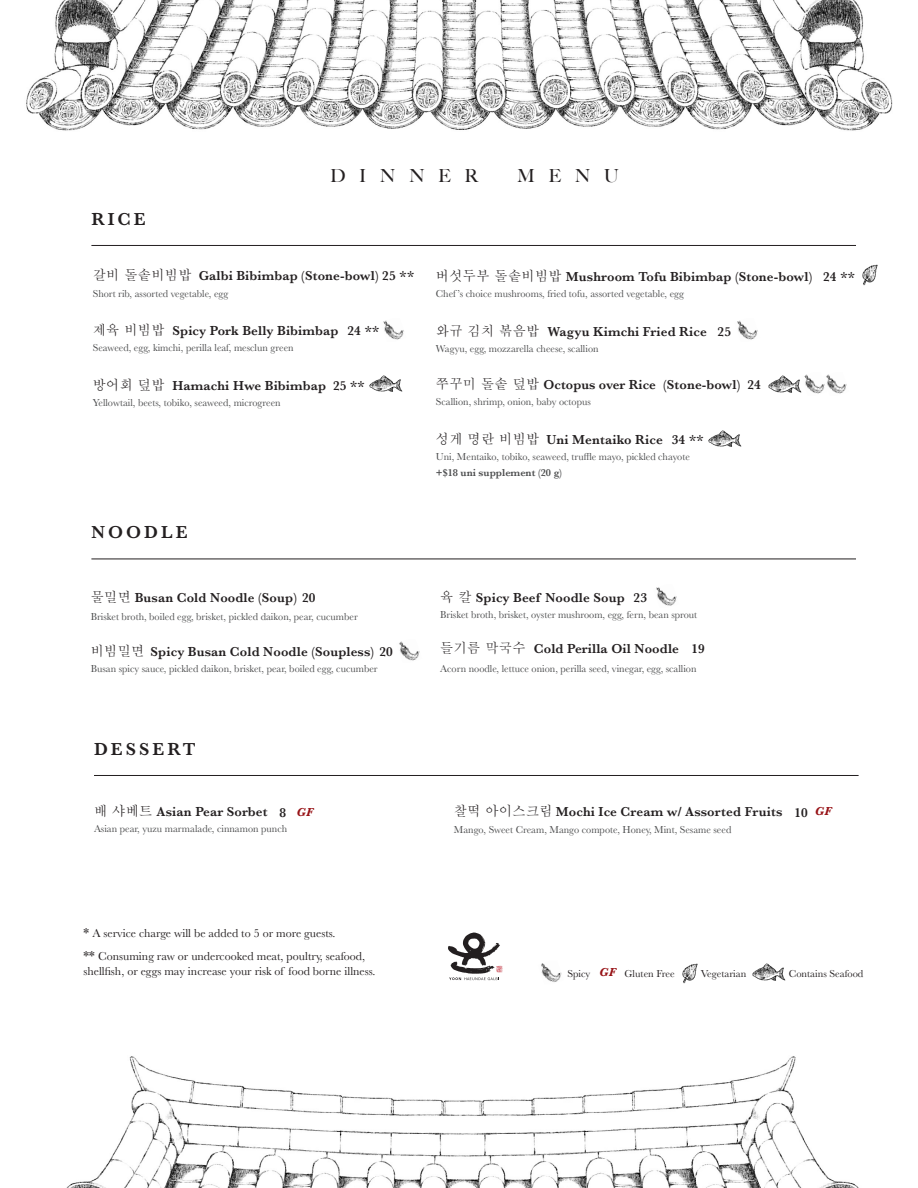
<style>
.page{position:relative;width:918px;height:1188px;background:#fff}
.page>*{position:absolute;margin:0;border:0;box-sizing:border-box;transform-origin:0 0}
.t1{font:600 18px "Baskerville";letter-spacing:.17em;color:#231f20}
.t2{font:500 18px "Big Caslon";letter-spacing:.75em;color:#231f20}
.t3{font:600 13.5px "Baskerville";letter-spacing:.01em;color:#231f20}
.t4{font:12px/15px "Baskerville";color:#231f20}
.t5{font:italic 700 12px "Baskerville";color:#971216}
.t6{font:10.5px "Baskerville";color:#4b4c4d}
.t7{font:10.5px "Baskerville";color:#231f20}
.t8{font:600 10.5px "Baskerville";color:#4b4c4d}
.s1{font-family:"Adobe Myungjo Std";font-weight:500}
.s2{font-size:13.5px}
</style>
<div class="page">
<img style="left:26px;top:0;width:867px;height:131px">
<hr style="left:91px;top:245px;width:765px;height:1px;background:#231f20">
<hr style="left:91px;top:559px;width:765px;height:1px;background:#231f20">
<hr style="left:94px;top:775px;width:765px;height:1px;background:#231f20">
<img style="left:66px;top:1056px;width:793px;height:132px">
<svg style="left:448px;top:932px;width:55px;height:48px"></svg>
<img style="left:541px;top:963px;width:21px;height:19px">
<img style="left:682px;top:964px;width:16px;height:20px">
<img style="left:752px;top:964px;width:33px;height:17px">
<img style="left:709px;top:430px;width:33px;height:17px">
<img style="left:383px;top:320px;width:21px;height:20px">
<img style="left:769px;top:375px;width:32px;height:18px">
<img style="left:801px;top:374px;width:22px;height:20px">
<img style="left:823px;top:374px;width:24px;height:20px">
<img style="left:737px;top:320px;width:21px;height:20px">
<img style="left:862px;top:265px;width:16px;height:20px">
<img style="left:399px;top:641px;width:21px;height:20px">
<img style="left:656px;top:587px;width:21px;height:19px">
<img style="left:370px;top:375px;width:33px;height:17px">
<p class="t1" style="left:91px;top:206px;width:56px">RICE</p>
<p class="t2" style="left:330px;top:161px;width:150px">DINNER</p>
<p class="t2" style="left:517px;top:161px;width:103px">MENU</p>
<p class="t3" style="left:93px;top:266px;width:323px"><span class="s1">갈비 돌솥비빔밥</span> Galbi Bibimbap (Stone-bowl) 25 **</p>
<p class="t6" style="left:93px;top:287px;width:137px">Short rib, assorted vegetable, egg</p>
<p class="t3" style="left:93px;top:321px;width:288px"><span class="s1">제육 비빔밥</span> Spicy Pork Belly Bibimbap 24 **</p>
<p class="t6" style="left:93px;top:341px;width:202px">Seaweed, egg, kimchi, perilla leaf, mesclun green</p>
<p class="t3" style="left:93px;top:376px;width:273px"><span class="s1">방어회 덮밥</span> Hamachi Hwe Bibimbap 25 **</p>
<p class="t6" style="left:93px;top:396px;width:189px">Yellowtail, beets, tobiko, seaweed, microgreen</p>
<p class="t1" style="left:91px;top:520px;width:98px">NOODLE</p>
<p class="t3" style="left:91px;top:588px;width:226px"><span class="s1">물밀면</span> Busan Cold Noodle (Soup) 20</p>
<p class="t6" style="left:91px;top:610px;width:269px">Brisket broth, boiled egg, brisket, pickled daikon, pear, cucumber</p>
<p class="t3" style="left:91px;top:642px;width:304px"><span class="s1">비빔밀면</span> Spicy Busan Cold Noodle (Soupless) 20</p>
<p class="t6" style="left:91px;top:662px;width:288px">Busan spicy sauce, pickled daikon, brisket, pear, boiled egg, cucumber</p>
<p class="t3" style="left:436px;top:267px;width:421px"><span class="s1">버섯두부 돌솥비빔밥</span> Mushroom Tofu Bibimbap (Stone-bowl) 24 **</p>
<p class="t6" style="left:436px;top:287px;width:250px">Chef ’s choice mushrooms, fried tofu, assorted vegetable, egg</p>
<p class="t3" style="left:436px;top:322px;width:297px"><span class="s1">와규 김치 볶음밥</span> Wagyu Kimchi Fried Rice 25</p>
<p class="t6" style="left:436px;top:342px;width:164px">Wagyu, egg, mozzarella cheese, scallion</p>
<p class="t3" style="left:436px;top:375px;width:327px"><span class="s1">쭈꾸미 돌솥 덮밥</span> Octopus over Rice (Stone-bowl) 24</p>
<p class="t6" style="left:436px;top:395px;width:156px">Scallion, shrimp, onion, baby octopus</p>
<p class="t3" style="left:436px;top:430px;width:269px"><span class="s1">성게 명란 비빔밥</span> Uni Mentaiko Rice 34 **</p>
<p class="t6" style="left:436px;top:450px;width:255px">Uni, Mentaiko, tobiko, seaweed, truffle mayo, pickled chayote</p>
<p class="t8" style="left:436px;top:465px;width:128px">+$18 uni supplement (20 g)</p>
<p class="t3" style="left:440px;top:588px;width:208px"><span class="s1">육 칼</span> Spicy Beef Noodle Soup 23</p>
<p class="t6" style="left:440px;top:608px;width:259px">Brisket broth, brisket, oyster mushroom, egg, fern, bean sprout</p>
<p class="t3" style="left:440px;top:640px;width:266px"><span class="s1">들기름 막국수</span> Cold Perilla Oil Noodle 19</p>
<p class="t6" style="left:440px;top:662px;width:258px">Acorn noodle, lettuce onion, perilla seed, vinegar, egg, scallion</p>
<p class="t1" style="left:94px;top:736px;width:103px">DESSERT</p>
<p class="t3" style="left:94px;top:802px;width:194px"><span class="s1">배 샤베트</span> Asian Pear Sorbet 8</p>
<p class="t6" style="left:94px;top:822px;width:195px">Asian pear, yuzu marmalade, cinnamon punch</p>
<p class="t3" style="left:454px;top:802px;width:355px"><span class="s1">찰떡 아이스크림</span> Mochi Ice Cream w/ Assorted Fruits 10</p>
<p class="t6" style="left:454px;top:823px;width:279px">Mango, Sweet Cream, Mango compote, Honey, Mint, Sesame seed</p>
<p class="t5" style="left:297px;top:803px;width:18px">GF</p>
<p class="t5" style="left:815px;top:803px;width:18px">GF</p>
<p class="t4" style="left:83px;top:926px;width:254px"><span class="s2">*</span> A service charge will be added to 5 or more guests.</p>
<p class="t4" style="left:83px;top:948px;width:294px"><span class="s2">**</span> Consuming raw or undercooked meat, poultry, seafood, shellfish, or eggs may increase your risk of food borne illness.</p>
<p class="t5" style="left:599px;top:964px;width:18px">GF</p>
<p class="t7" style="left:567px;top:966px;width:25px">Spicy</p>
<p class="t7" style="left:625px;top:966px;width:52px">Gluten Free</p>
<p class="t7" style="left:701px;top:966px;width:47px">Vegetarian</p>
<p class="t7" style="left:789px;top:966px;width:76px">Contains Seafood</p>
</div>
